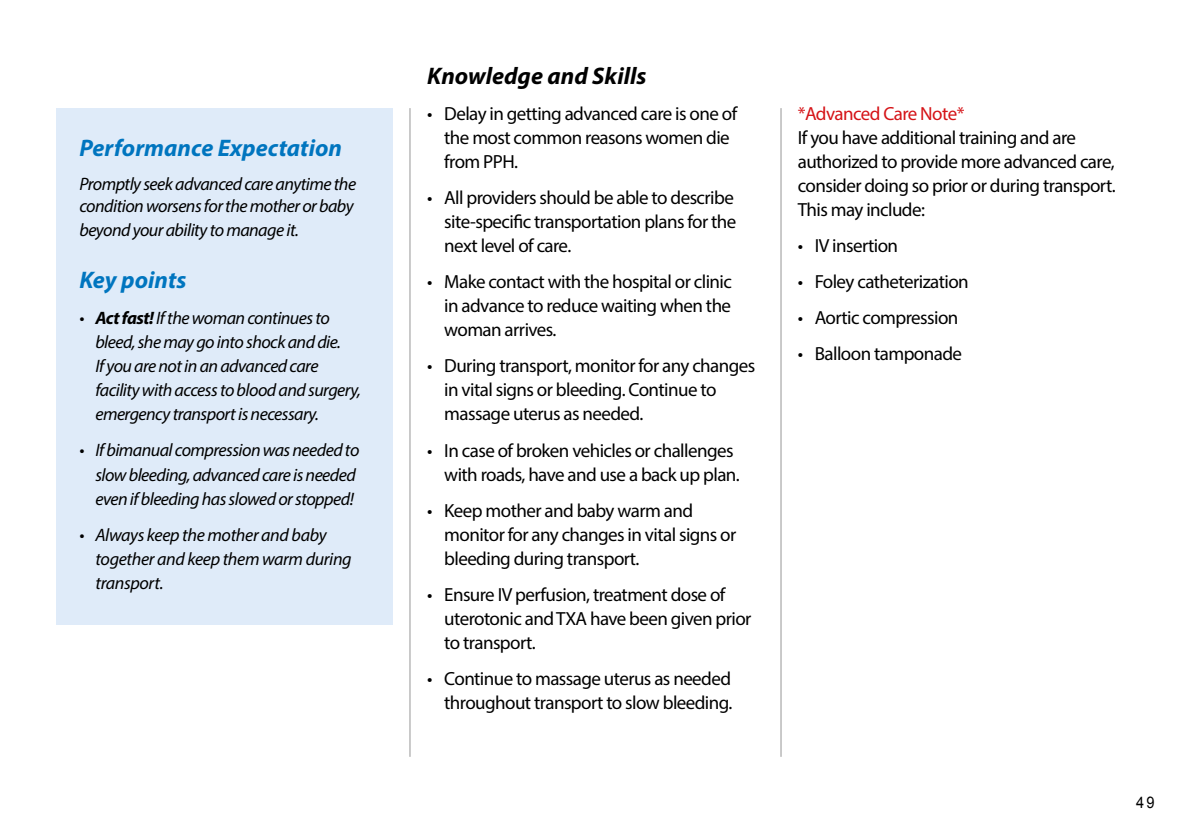
<style>
.page{position:relative;width:1191px;height:840px;background:#fff}
.page>*{position:absolute;margin:0;border:0;box-sizing:border-box;transform-origin:0 0}
.t1{font:italic 700 24px "Myriad Pro";color:#0075bf}
.t2{font:italic 700 24px "Myriad Pro";color:#000}
.t3{font:19px/24px "Myriad Pro";letter-spacing:-.03em;color:#000}
.t4{font:19px "Myriad Pro";letter-spacing:-.03em;color:#d51317}
.t5{font:italic 18px/24px "Myriad Pro";letter-spacing:-.03em;color:#000}
.t6{font:16px "Arial";color:#000;scale:.91 1}
.s1{font-weight:700}
</style>
<div class="page">
<hr style="left:780px;top:108px;width:1px;height:648px;background:#000">
<hr style="left:409px;top:108px;width:1px;height:648px;background:#000">
<div style="left:57px;top:108px;width:336px;height:516px;background:#dfebf9"></div>
<p class="t1" style="left:79px;top:132px;width:264px">Performance Expectation</p>
<p class="t5" style="left:79px;top:172px;width:278px;line-height:22px">Promptly seek advanced care anytime the condition worsens for the mother or baby</p>
<p class="t5" style="left:79px;top:217px;width:221px">beyond your ability to manage it.</p>
<p class="t1" style="left:79px;top:264px;width:108px">Key points</p>
<p class="t5" style="left:95px;top:306px;width:267px;text-indent:-16px">• <span class="s1">Act fast!</span> If the woman continues to bleed, she may go into shock and die.<br>If you are not in an advanced care facility with access to blood and surgery, emergency transport is necessary.</p>
<p class="t5" style="left:95px;top:438px;width:265px;text-indent:-16px">• If bimanual compression was needed to slow bleeding, advanced care is needed even if bleeding has slowed or stopped!</p>
<p class="t5" style="left:95px;top:522px;width:258px;text-indent:-16px">• Always keep the mother and baby together and keep them warm during transport.</p>
<p class="t2" style="left:427px;top:60px;width:221px">Knowledge and Skills</p>
<p class="t3" style="left:444px;top:101px;width:294px;text-indent:-17px">• Delay in getting advanced care is one of the most common reasons women die from PPH.</p>
<p class="t3" style="left:444px;top:185px;width:294px;text-indent:-17px">• All providers should be able to describe site-specific transportation plans for the next level of care.</p>
<p class="t3" style="left:444px;top:269px;width:289px;text-align:justify;text-indent:-17px">• Make contact with the hospital or clinic in advance to reduce waiting when the woman arrives.</p>
<p class="t3" style="left:444px;top:353px;width:312px;text-indent:-17px">• During transport, monitor for any changes in vital signs or bleeding. Continue to massage uterus as needed.</p>
<p class="t3" style="left:444px;top:437px;width:297px;text-indent:-17px">• In case of broken vehicles or challenges with roads, have and use a back up plan.</p>
<p class="t3" style="left:444px;top:497px;width:293px;text-indent:-17px">• Keep mother and baby warm and monitor for any changes in vital signs or bleeding during transport.</p>
<p class="t3" style="left:444px;top:581px;width:309px;text-indent:-17px">• Ensure IV perfusion, treatment dose of uterotonic and TXA have been given prior to transport.</p>
<p class="t3" style="left:427px;top:665px;width:307px;text-align:right">• Continue to massage uterus as needed throughout transport to slow bleeding.</p>
<p class="t4" style="left:797px;top:102px;width:168px">*Advanced Care Note*</p>
<p class="t3" style="left:797px;top:125px;width:319px">If you have additional training and are authorized to provide more advanced care, consider doing so prior or during transport.<br>This may include:</p>
<p class="t3" style="left:797px;top:233px;width:102px">• IV insertion</p>
<p class="t3" style="left:797px;top:269px;width:172px">• Foley catheterization</p>
<p class="t3" style="left:797px;top:305px;width:162px">• Aortic compression</p>
<p class="t3" style="left:797px;top:341px;width:166px">• Balloon tamponade</p>
<p class="t6" style="left:1136px;top:791px;width:22px">49</p>
</div>
